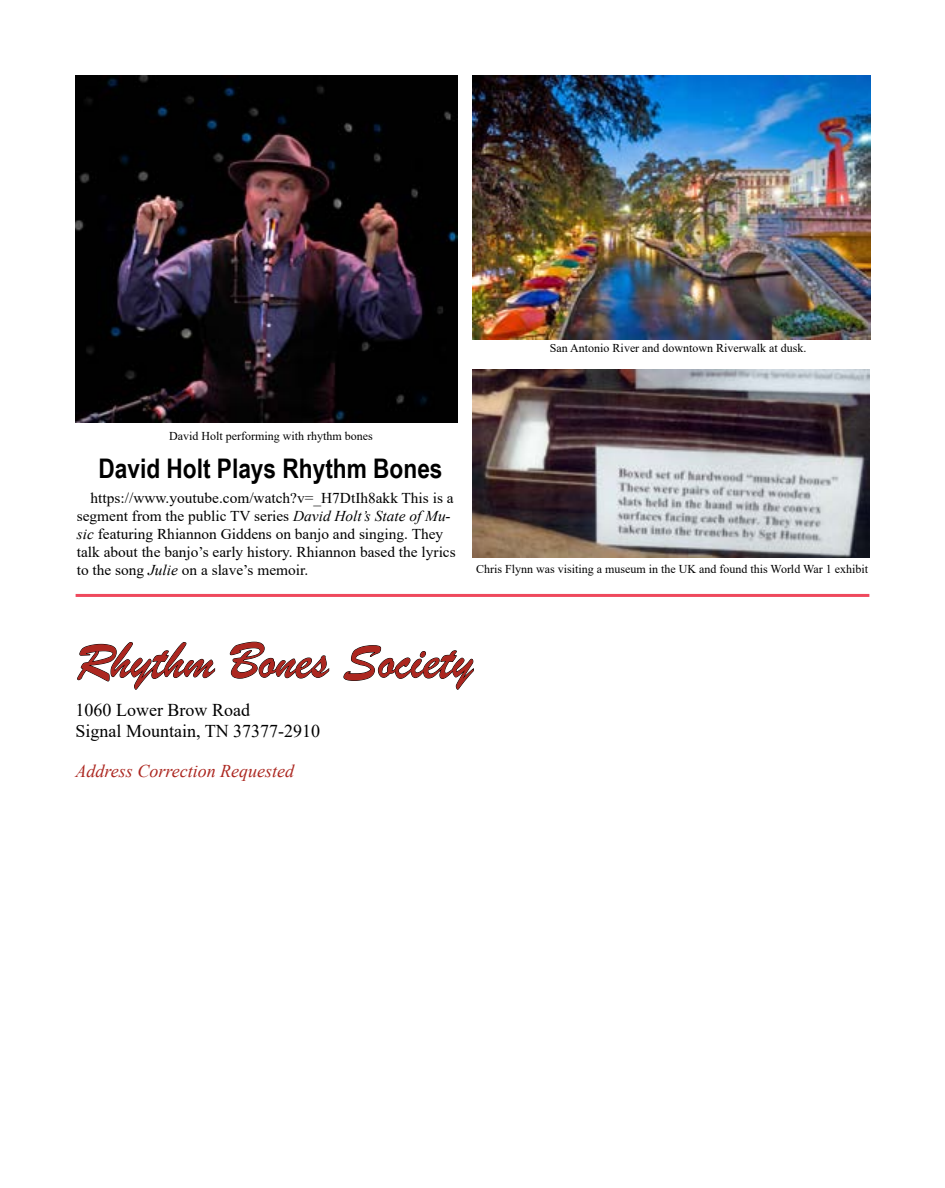
<style>
.page{position:relative;width:945px;height:1188px;background:#fff}
.page>*{position:absolute;margin:0;border:0;box-sizing:border-box;transform-origin:0 0}
.t1{font:54px "Brush Script";color:#ac2720}
.t2{font:700 27px "Arial Narrow";color:#000}
.t3{font:18px/21.6px "Times New Roman";color:#000}
.t4{font:italic 18px "Times New Roman";color:#ac2720}
.t5{font:15px/18px "Times New Roman";color:#000}
.t6{font:12px "Times New Roman";color:#000}
.s1{font-style:italic}
</style>
<div class="page">
<hr style="left:76px;top:594px;width:793px;height:3px;background:#ef495d">
<svg style="left:77px;top:642px;width:138px;height:48px"></svg>
<svg style="left:230px;top:641px;width:99px;height:38px"></svg>
<svg style="left:343px;top:645px;width:131px;height:45px"></svg>
<img style="left:76px;top:75px;width:381px;height:348px">
<img style="left:472px;top:370px;width:397px;height:188px">
<img style="left:472px;top:76px;width:399px;height:263px">
<p class="t6" style="left:550px;top:340px;width:258px">San Antonio River and downtown Riverwalk at dusk.</p>
<p class="t6" style="left:169px;top:428px;width:205px">David Holt performing with rhythm bones</p>
<h2 class="t2" style="left:98px;top:448px;width:346px">David Holt Plays Rhythm Bones</h2>
<p class="t5" style="left:77px;top:488px;width:380px;text-indent:14px">https://www.youtube.com/watch?v=_H7DtIh8akk This is a segment from the public TV series <span class="s1">David Holt’s State of Mu&shy;sic</span> featuring Rhiannon Giddens on banjo and singing. They talk about the banjo’s early history. Rhiannon based the lyrics to the song <span class="s1">Julie</span> on a slave’s memoir.</p>
<p class="t6" style="left:476px;top:561px;width:393px">Chris Flynn was visiting a museum in the UK and found this World War 1 exhibit</p>
<h1 class="t1" style="left:76px;top:628px;width:399px">Rhythm Bones Society</h1>
<p class="t3" style="left:76px;top:698px;width:246px">1060 Lower Brow Road<br>Signal Mountain, TN 37377-2910</p>
<p class="t4" style="left:76px;top:759px;width:220px">Address Correction Requested</p>
</div>
